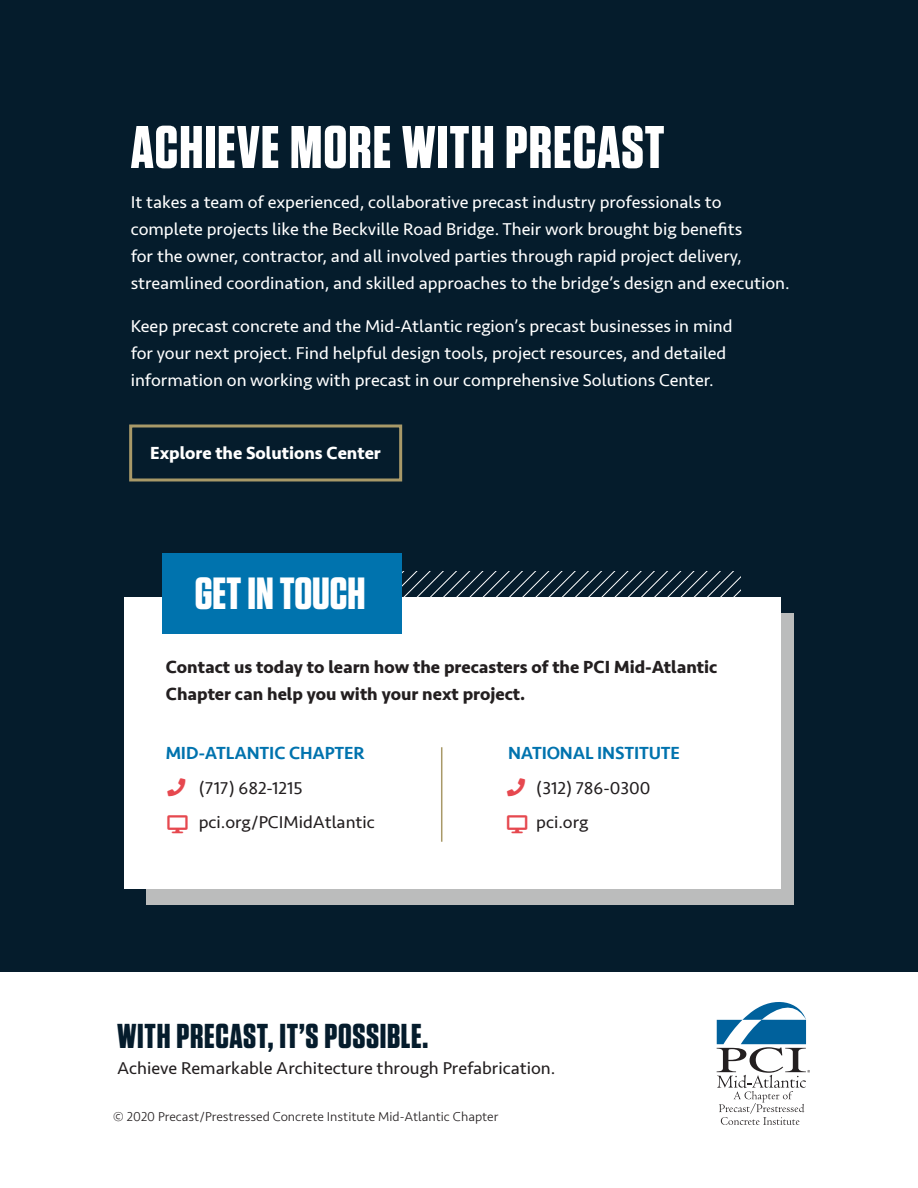
<style>
.page{position:relative;width:918px;height:1188px;background:#fff}
.page>*{position:absolute;margin:0;border:0;box-sizing:border-box;transform-origin:0 0}
.Divider_Category{font:700 60px "Tungsten";letter-spacing:.02em;color:#fff}
.t1{font:700 45px "Tungsten";color:#fff}
.Divider_Category-2{font:700 34.5px "Tungsten";letter-spacing:.02em;color:#051c2c}
.t2{font:18px/27px "Seravek";color:#fff}
.t3{font:18px "Seravek";color:#231f20}
.t4{font:700 18px/27px "Seravek";color:#231f20}
.t5{font:500 18px "Seravek";letter-spacing:-.01em;color:#0073ae}
.t6{font:700 18px "Seravek";color:#fff}
.t7{font:18px "Font Awesome 5 Free Solid";color:#e6484f}
.t8{font:300 13.5px "Seravek";color:#231f20}
</style>
<div class="page">
<div style="left:0;top:0;width:918px;height:972px;background:#051c2c"></div>
<div style="left:129px;top:424px;width:273px;height:58px;border:3px solid #a89968"></div>
<div style="left:146px;top:613px;width:648px;height:291px;background:#bbbcbc"></div>
<svg style="left:402px;top:571px;width:338px;height:26px"></svg>
<div style="left:124px;top:597px;width:657px;height:292px;background:#fff"></div>
<div style="left:162px;top:554px;width:240px;height:80px;background:#0073ae"></div>
<hr style="left:441px;top:747px;width:1px;height:95px;background:#a89968">
<svg style="left:717px;top:1002px;width:93px;height:123px"></svg>
<p class="Divider_Category" style="left:131px;top:115px;width:535px">ACHIEVE MORE WITH PRECAST</p>
<p class="t2" style="left:131px;top:189px;width:661px">It takes a team of experienced, collaborative precast industry professionals to complete projects like the Beckville Road Bridge. Their work brought big benefits<br>for the owner, contractor, and all involved parties through rapid project delivery, streamlined coordination, and skilled approaches to the bridge’s design and execution.</p>
<p class="t2" style="left:131px;top:313px;width:603px">Keep precast concrete and the Mid-Atlantic region’s precast businesses in mind for your next project. Find helpful design tools, project resources, and detailed information on working with precast in our comprehensive Solutions Center.</p>
<p class="t6" style="left:150px;top:439px;width:232px">Explore the Solutions Center</p>
<p class="t1" style="left:195px;top:569px;width:172px">GET IN TOUCH</p>
<p class="t4" style="left:166px;top:653px;width:553px">Contact us today to learn how the precasters of the PCI Mid-Atlantic<br>Chapter can help you with your next project.</p>
<p class="t5" style="left:166px;top:742px;width:200px">MID-ATLANTIC CHAPTER</p>
<p class="t5" style="left:508px;top:742px;width:173px">NATIONAL INSTITUTE</p>
<p class="t3" style="left:199px;top:775px;width:105px">(717) 682-1215</p>
<p class="t3" style="left:199px;top:808px;width:178px">pci.org/PCIMidAtlantic</p>
<p class="t7" style="left:168px;top:815px;width:22px">▲▼□</p>
<p class="t7" style="left:507px;top:815px;width:22px">▲▼□</p>
<p class="t3" style="left:536px;top:775px;width:116px">(312) 786-0300</p>
<p class="t3" style="left:536px;top:808px;width:54px">pci.org</p>
<p class="Divider_Category-2" style="left:117px;top:1018px;width:313px">WITH PRECAST, IT’S POSSIBLE.</p>
<p class="t3" style="left:117px;top:1055px;width:440px">Achieve Remarkable Architecture through Prefabrication.</p>
<p class="t8" style="left:113px;top:1109px;width:387px">© 2020 Precast/Prestressed Concrete Institute Mid-Atlantic Chapter</p>
</div>
